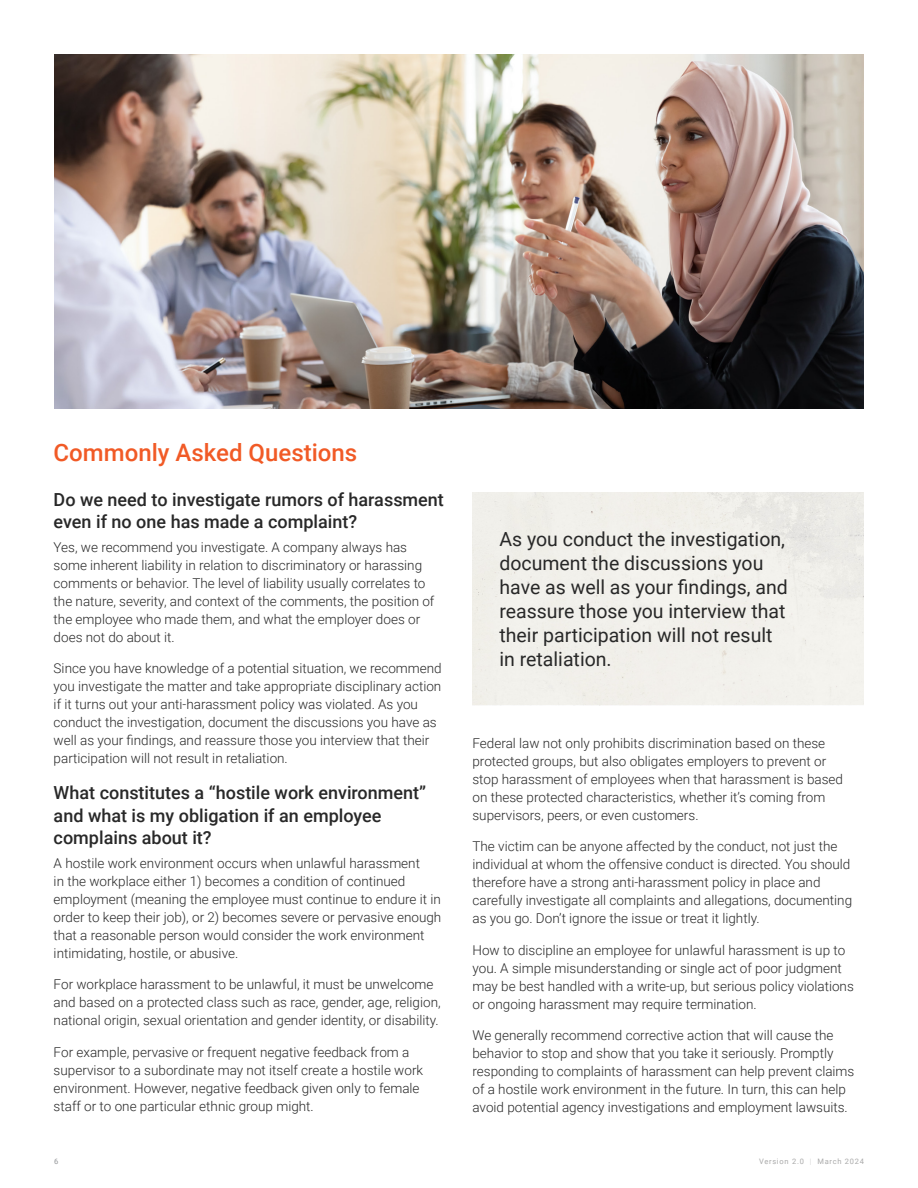
<style>
.page{position:relative;width:918px;height:1188px;background:#fff}
.page>*{position:absolute;margin:0;border:0;box-sizing:border-box;transform-origin:0 0}
.Cover_Subhead{font:500 24px "Roboto";color:#f15a26}
.Stat_text{font:19.5px/24px "Roboto";color:#282828}
.Secondary_header{font:500 18px/22.5px "Roboto";color:#282828}
.body_copy{font:300 13.5px/18px "Roboto";color:#282828}
.CSLP_footer{font:7.5px "Roboto";letter-spacing:.1em;color:#a9a9a9}
.t1{font:7.5px "Roboto";color:#939598}
.s1{font-weight:100}
</style>
<div class="page">
<img style="left:54px;top:54px;width:810px;height:354px">
<p class="Cover_Subhead" style="left:54px;top:435px;width:305px">Commonly Asked Questions</p>
<p class="Secondary_header" style="left:54px;top:488px;width:392px">Do we need to investigate rumors of harassment even if no one has made a complaint?</p>
<p class="body_copy" style="left:54px;top:538px;width:382px">Yes, we recommend you investigate. A company always has some inherent liability in relation to discriminatory or harassing comments or behavior. The level of liability usually correlates to the nature, severity, and context of the comments, the position of the employee who made them, and what the employer does or does not do about it.</p>
<p class="body_copy" style="left:54px;top:659px;width:390px">Since you have knowledge of a potential situation, we recommend you investigate the matter and take appropriate disciplinary action if it turns out your anti-harassment policy was violated. As you conduct the investigation, document the discussions you have as well as your findings, and reassure those you interview that their participation will not result in retaliation.</p>
<p class="Secondary_header" style="left:54px;top:781px;width:374px">What constitutes a “hostile work environment” and what is my obligation if an employee complains about it?</p>
<p class="body_copy" style="left:54px;top:853px;width:389px">A hostile work environment occurs when unlawful harassment<br>in the workplace either 1) becomes a condition of continued employment (meaning the employee must continue to endure it in order to keep their job), or 2) becomes severe or pervasive enough that a reasonable person would consider the work environment intimidating, hostile, or abusive.</p>
<p class="body_copy" style="left:54px;top:975px;width:389px">For workplace harassment to be unlawful, it must be unwelcome and based on a protected class such as race, gender, age, religion, national origin, sexual orientation and gender identity, or disability.</p>
<p class="body_copy" style="left:54px;top:1042px;width:371px">For example, pervasive or frequent negative feedback from a supervisor to a subordinate may not itself create a hostile work environment. However, negative feedback given only to female staff or to one particular ethnic group might.</p>
<p class="Stat_text" style="left:500px;top:526px;width:290px">As you conduct the investigation, document the discussions you have as well as your findings, and reassure those you interview that their participation will not result in retaliation.</p>
<p class="body_copy" style="left:472px;top:734px;width:372px">Federal law not only prohibits discrimination based on these protected groups, but also obligates employers to prevent or stop harassment of employees when that harassment is based on these protected characteristics, whether it’s coming from supervisors, peers, or even customers.</p>
<p class="body_copy" style="left:472px;top:837px;width:381px">The victim can be anyone affected by the conduct, not just the individual at whom the offensive conduct is directed. You should therefore have a strong anti-harassment policy in place and carefully investigate all complaints and allegations, documenting as you go. Don’t ignore the issue or treat it lightly.</p>
<p class="body_copy" style="left:472px;top:941px;width:383px">How to discipline an employee for unlawful harassment is up to you. A simple misunderstanding or single act of poor judgment may be best handled with a write-up, but serious policy violations or ongoing harassment may require termination.</p>
<p class="body_copy" style="left:472px;top:1026px;width:383px">We generally recommend corrective action that will cause the behavior to stop and show that you take it seriously. Promptly responding to complaints of harassment can help prevent claims of a hostile work environment in the future. In turn, this can help avoid potential agency investigations and employment lawsuits.</p>
<p class="t1" style="left:54px;top:1156px;width:6px">6</p>
<p class="CSLP_footer" style="left:759px;top:1156px;width:107px">Version 2.0 <span class="s1">|</span> March 2024</p>
</div>
